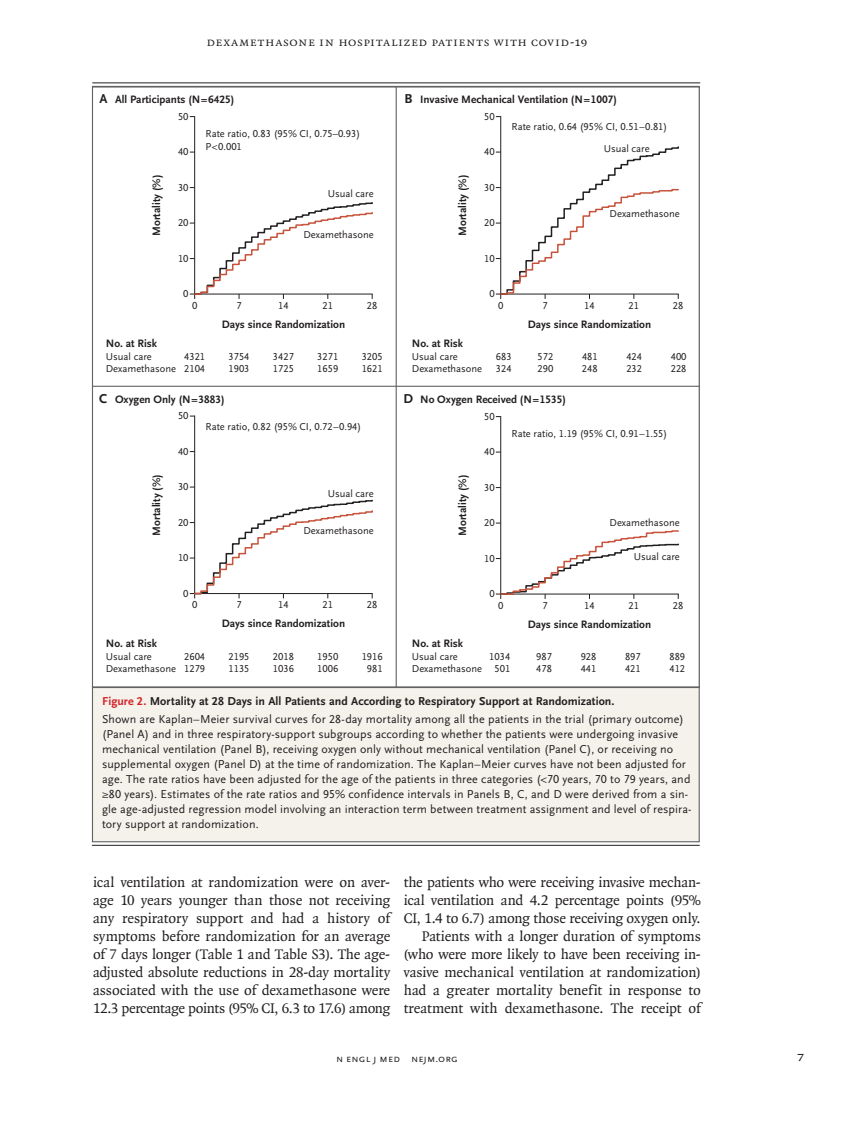
<style>
.page{position:relative;width:851px;height:1134px;background:#fff}
.page>*{position:absolute;margin:0;border:0;box-sizing:border-box;transform-origin:0 0}
.t1{font:15px/18px "OTNEJM Quadraat";letter-spacing:-.01em;color:#231f20;text-align:justify}
.t2{font:14.25px "OTNEJM Quadraat Cap";color:#231f20}
.t3{font:700 13.5px "OTNEJM Scala Sans LF";color:#231f20}
.t4{font:12.75px "OTNEJM Quadraat Small Cap";letter-spacing:.05em;color:#231f20}
.t5{font:12px/15px "OTNEJM Scala Sans LF";letter-spacing:.01em;color:#231f20}
.t6{font:700 11.25px "OTNEJM Scala Sans LF";color:#231f20}
.t7{font:10.8px "OTNEJM Scala Sans LF Cap";letter-spacing:.01em;color:#231f20}
.t8{font:10.5px/12px "OTNEJM Scala Sans LF";color:#231f20}
.s1{font-size:13.5px}
.s2{font-weight:700;color:#d1232a}
.s3{font-weight:700}
</style>
<div class="page">
<hr style="left:92px;top:845px;width:607px;height:1px;background:#231f20">
<hr style="left:92px;top:82px;width:608px;height:1px;background:#231f20">
<div style="left:92px;top:686px;width:607px;height:156px;background:#f5f1eb"></div>
<hr style="left:194px;top:117px;width:1px;height:177px;background:#231f20">
<hr style="left:92px;top:386px;width:607px;height:1px;background:#636366">
<hr style="left:395px;top:87px;width:2px;height:601px;background:#636366">
<hr style="left:194px;top:416px;width:1px;height:178px;background:#231f20">
<svg style="left:190px;top:201px;width:183px;height:98px"></svg>
<hr style="left:500px;top:417px;width:1px;height:177px;background:#231f20">
<svg style="left:496px;top:530px;width:183px;height:69px"></svg>
<svg style="left:190px;top:499px;width:183px;height:99px"></svg>
<hr style="left:500px;top:117px;width:1px;height:177px;background:#231f20">
<svg style="left:496px;top:146px;width:183px;height:153px"></svg>
<p class="t4" style="left:206px;top:35px;width:382px">Dexamethasone in Hospitalized Patients with Covid-19</p>
<p class="t6" style="left:99px;top:93px;width:136px"><span class="s1">A</span> All Participants (N=6425)</p>
<p class="t6" style="left:420px;top:93px;width:198px">Invasive Mechanical Ventilation (N=1007)</p>
<p class="t8" style="left:205px;top:128px;width:156px;line-height:12.8px">Rate ratio, 0.83 (95% CI, 0.75–0.93)<br>P&lt;0.001</p>
<p class="t3" style="left:404px;top:91px;width:9px">B</p>
<p class="t8" style="left:178px;top:110px;width:12px">50</p>
<p class="t8" style="left:178px;top:146px;width:12px">40</p>
<p class="t8" style="left:178px;top:181px;width:12px">30</p>
<p class="t8" style="left:484px;top:110px;width:12px">50</p>
<p class="t8" style="left:484px;top:146px;width:12px">40</p>
<p class="t8" style="left:484px;top:181px;width:12px">30</p>
<p class="t8" style="left:511px;top:121px;width:157px">Rate ratio, 0.64 (95% CI, 0.51–0.81)</p>
<p class="t8" style="left:603px;top:143px;width:47px">Usual care</p>
<p class="t6" style="left:456px;top:236px;width:63px;rotate:-90deg">Mortality (%)</p>
<p class="t6" style="left:150px;top:236px;width:63px;rotate:-90deg">Mortality (%)</p>
<p class="t8" style="left:328px;top:188px;width:47px">Usual care</p>
<p class="t8" style="left:303px;top:228px;width:72px">Dexamethasone</p>
<p class="t8" style="left:609px;top:207px;width:72px">Dexamethasone</p>
<p class="t8" style="left:178px;top:217px;width:12px">20</p>
<p class="t8" style="left:484px;top:217px;width:12px">20</p>
<p class="t8" style="left:178px;top:252px;width:12px">10</p>
<p class="t8" style="left:484px;top:252px;width:12px">10</p>
<p class="t8" style="left:183px;top:288px;width:7px">0</p>
<p class="t8" style="left:489px;top:288px;width:7px">0</p>
<p class="t8" style="left:192px;top:300px;width:7px">0</p>
<p class="t8" style="left:236px;top:300px;width:7px">7</p>
<p class="t8" style="left:278px;top:300px;width:12px">14</p>
<p class="t8" style="left:322px;top:300px;width:12px">21</p>
<p class="t8" style="left:367px;top:300px;width:12px">28</p>
<p class="t6" style="left:222px;top:318px;width:125px">Days since Randomization</p>
<p class="t8" style="left:498px;top:300px;width:7px">0</p>
<p class="t8" style="left:542px;top:300px;width:7px">7</p>
<p class="t8" style="left:584px;top:300px;width:12px">14</p>
<p class="t8" style="left:628px;top:300px;width:12px">21</p>
<p class="t8" style="left:673px;top:300px;width:12px">28</p>
<p class="t6" style="left:527px;top:318px;width:125px">Days since Randomization</p>
<p class="t6" style="left:106px;top:338px;width:53px">No. at Risk</p>
<p class="t8" style="left:106px;top:351px;width:72px">Usual care<br>Dexamethasone</p>
<p class="t8" style="left:184px;top:351px;width:22px">4321<br>2104</p>
<p class="t8" style="left:228px;top:351px;width:23px">3754<br>1903</p>
<p class="t8" style="left:273px;top:351px;width:22px">3427<br>1725</p>
<p class="t8" style="left:317px;top:351px;width:22px">3271<br>1659</p>
<p class="t8" style="left:361px;top:351px;width:23px">3205<br>1621</p>
<p class="t6" style="left:412px;top:338px;width:53px">No. at Risk</p>
<p class="t8" style="left:412px;top:351px;width:72px">Usual care<br>Dexamethasone</p>
<p class="t8" style="left:496px;top:351px;width:17px">683<br>324</p>
<p class="t8" style="left:537px;top:351px;width:17px">572<br>290</p>
<p class="t8" style="left:582px;top:351px;width:17px">481<br>248</p>
<p class="t8" style="left:626px;top:351px;width:17px">424<br>232</p>
<p class="t8" style="left:670px;top:351px;width:17px">400<br>228</p>
<p class="t6" style="left:99px;top:393px;width:127px"><span class="s1">C</span> Oxygen Only (N=3883)</p>
<p class="t3" style="left:403px;top:391px;width:11px">D</p>
<p class="t6" style="left:420px;top:393px;width:147px">No Oxygen Received (N=1535)</p>
<p class="t6" style="left:150px;top:536px;width:63px;rotate:-90deg">Mortality (%)</p>
<p class="t8" style="left:178px;top:410px;width:12px">50</p>
<p class="t8" style="left:178px;top:445px;width:12px">40</p>
<p class="t8" style="left:178px;top:481px;width:12px">30</p>
<p class="t8" style="left:178px;top:516px;width:12px">20</p>
<p class="t8" style="left:205px;top:421px;width:157px">Rate ratio, 0.82 (95% CI, 0.72–0.94)</p>
<p class="t8" style="left:328px;top:488px;width:47px">Usual care</p>
<p class="t8" style="left:303px;top:525px;width:72px">Dexamethasone</p>
<p class="t6" style="left:456px;top:536px;width:63px;rotate:-90deg">Mortality (%)</p>
<p class="t8" style="left:484px;top:410px;width:12px">50</p>
<p class="t8" style="left:484px;top:446px;width:12px">40</p>
<p class="t8" style="left:484px;top:481px;width:12px">30</p>
<p class="t8" style="left:484px;top:517px;width:12px">20</p>
<p class="t8" style="left:511px;top:428px;width:157px">Rate ratio, 1.19 (95% CI, 0.91–1.55)</p>
<p class="t8" style="left:609px;top:517px;width:72px">Dexamethasone</p>
<p class="t8" style="left:178px;top:552px;width:12px">10</p>
<p class="t8" style="left:484px;top:552px;width:12px">10</p>
<p class="t8" style="left:633px;top:550px;width:47px">Usual care</p>
<p class="t8" style="left:183px;top:587px;width:7px">0</p>
<p class="t8" style="left:192px;top:599px;width:7px">0</p>
<p class="t8" style="left:236px;top:599px;width:7px">7</p>
<p class="t8" style="left:278px;top:599px;width:12px">14</p>
<p class="t8" style="left:322px;top:599px;width:12px">21</p>
<p class="t8" style="left:367px;top:599px;width:12px">28</p>
<p class="t6" style="left:222px;top:617px;width:125px">Days since Randomization</p>
<p class="t8" style="left:489px;top:588px;width:7px">0</p>
<p class="t8" style="left:498px;top:600px;width:7px">0</p>
<p class="t8" style="left:542px;top:600px;width:7px">7</p>
<p class="t8" style="left:584px;top:600px;width:12px">14</p>
<p class="t8" style="left:628px;top:600px;width:12px">21</p>
<p class="t8" style="left:673px;top:600px;width:12px">28</p>
<p class="t6" style="left:527px;top:618px;width:125px">Days since Randomization</p>
<p class="t6" style="left:106px;top:637px;width:53px">No. at Risk</p>
<p class="t8" style="left:106px;top:650px;width:72px">Usual care<br>Dexamethasone</p>
<p class="t8" style="left:184px;top:650px;width:22px">2604<br>1279</p>
<p class="t8" style="left:228px;top:650px;width:22px">2195<br>1135</p>
<p class="t8" style="left:273px;top:650px;width:22px">2018<br>1036</p>
<p class="t8" style="left:317px;top:650px;width:22px">1950<br>1006</p>
<p class="t8" style="left:361px;top:650px;width:22px;text-align:center">1916<br>981</p>
<p class="t6" style="left:412px;top:638px;width:53px">No. at Risk</p>
<p class="t8" style="left:412px;top:651px;width:72px">Usual care<br>Dexamethasone</p>
<p class="t8" style="left:489px;top:650px;width:22px;text-align:center">1034<br>501</p>
<p class="t8" style="left:536px;top:650px;width:17px">987<br>478</p>
<p class="t8" style="left:580px;top:650px;width:17px">928<br>441</p>
<p class="t8" style="left:625px;top:650px;width:17px">897<br>421</p>
<p class="t8" style="left:669px;top:650px;width:17px">889<br>412</p>
<p class="t5" style="left:102px;top:692px;width:583px;line-height:18px"><span class="s2">Figure 2.</span> <span class="s3">Mortality at 28 Days in All Patients and According to Respiratory Support at Randomization.<br></span>Shown are Kaplan–Meier survival curves for 28-day mortality among all the patients in the trial (primary outcome)</p>
<p class="t5" style="left:102px;top:727px;width:591px">(Panel A) and in three respiratory-support subgroups according to whether the patients were undergoing invasive mechanical ventilation (Panel B), receiving oxygen only without mechanical ventilation (Panel C), or receiving no supplemental oxygen (Panel D) at the time of randomization. The Kaplan–Meier curves have not been adjusted for age. The rate ratios have been adjusted for the age of the patients in three categories (&lt;70 years, 70 to 79 years, and ≥80 years). Estimates of the rate ratios and 95% confidence intervals in Panels B, C, and D were derived from a sin&shy;gle age-adjusted regression model involving an interaction term between treatment assignment and level of respira&shy;tory support at randomization.</p>
<p class="t1" style="left:93px;top:873px;width:299px">ical ventilation at randomization were on aver&shy;age 10 years younger than those not receiving any respiratory support and had a history of symptoms before randomization for an average of 7 days longer (Table 1 and Table S3). The age&shy;adjusted absolute reductions in 28-day mortality associated with the use of dexamethasone were 12.3 percentage points (95% CI, 6.3 to 17.6) among</p>
<p class="t1" style="left:403px;top:873px;width:299px;text-align:right">the patients who were receiving invasive mechan&shy;ical ventilation and 4.2 percentage points (95% CI, 1.4 to 6.7) among those receiving oxygen only.<br>Patients with a longer duration of symptoms (who were more likely to have been receiving in&shy;vasive mechanical ventilation at randomization) had a greater mortality benefit in response to treatment with dexamethasone. The receipt of</p>
<p class="t7" style="left:336px;top:1053px;width:123px">n engl j med nejm.org</p>
<p class="t2" style="left:797px;top:1048px;width:9px">7</p>
</div>
